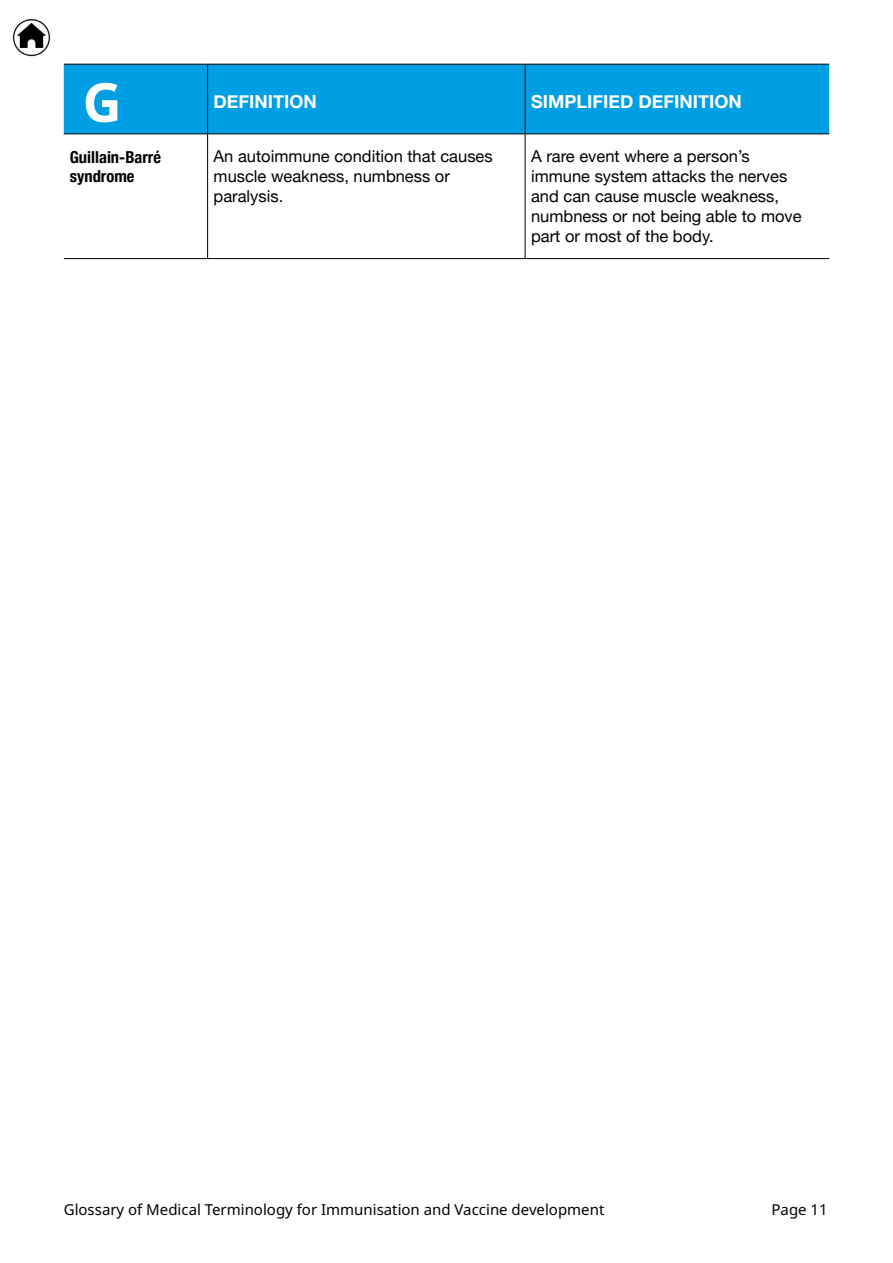
<style>
.page{position:relative;width:893px;height:1263px;background:#fff}
.page>*{position:absolute;margin:0;border:0;box-sizing:border-box;transform-origin:0 0}
.t1{font:700 54px "Noto Sans";color:#fff}
.Eng_Sub{font:700 18px "Helvetica Neue";color:#fff}
.Eng_Text_1{font:16.5px/19.8px "Helvetica Neue";color:#000}
.Eng_Sub_1{font:700 condensed 16.5px/19.8px "Helvetica Neue";color:#000}
.t2{font:15px "Noto Sans";color:#000}
</style>
<div class="page">
<img style="left:12px;top:19px;width:39px;height:38px">
<div style="left:64px;top:65px;width:765px;height:69px;background:#009fe3"></div>
<hr style="left:64px;top:64px;width:144px;height:1px;background:#000">
<hr style="left:208px;top:64px;width:317px;height:1px;background:#000">
<hr style="left:525px;top:64px;width:304px;height:1px;background:#000">
<hr style="left:64px;top:134px;width:144px;height:1px;background:#000">
<hr style="left:208px;top:134px;width:317px;height:1px;background:#000">
<hr style="left:525px;top:134px;width:304px;height:1px;background:#000">
<hr style="left:64px;top:258px;width:144px;height:1px;background:#000">
<hr style="left:208px;top:258px;width:317px;height:1px;background:#000">
<hr style="left:525px;top:258px;width:304px;height:1px;background:#000">
<hr style="left:207px;top:65px;width:1px;height:69px;background:#000">
<hr style="left:525px;top:65px;width:1px;height:69px;background:#000">
<hr style="left:207px;top:134px;width:1px;height:124px;background:#000">
<hr style="left:525px;top:134px;width:1px;height:124px;background:#000">
<p class="t1" style="left:83px;top:64px;width:41px">G</p>
<p class="Eng_Sub_1" style="left:70px;top:146px;width:93px">Guillain-Barré syndrome</p>
<p class="Eng_Text_1" style="left:214px;top:148px;width:281px">An autoimmune condition that causes muscle weakness, numbness or paralysis.</p>
<p class="Eng_Text_1" style="left:531px;top:148px;width:272px">A rare event where a person s’ immune system attacks the nerves and can cause muscle weakness, numbness or not being able to move part or most of the body.</p>
<p class="Eng_Sub" style="left:214px;top:87px;width:105px">DEFINITION</p>
<p class="Eng_Sub" style="left:531px;top:87px;width:212px">SIMPLIFIED DEFINITION</p>
<p class="t2" style="left:64px;top:1199px;width:542px">Glossary of Medical Terminology for Immunisation and Vaccine development</p>
<p class="t2" style="left:771px;top:1199px;width:58px">Page 11</p>
</div>
